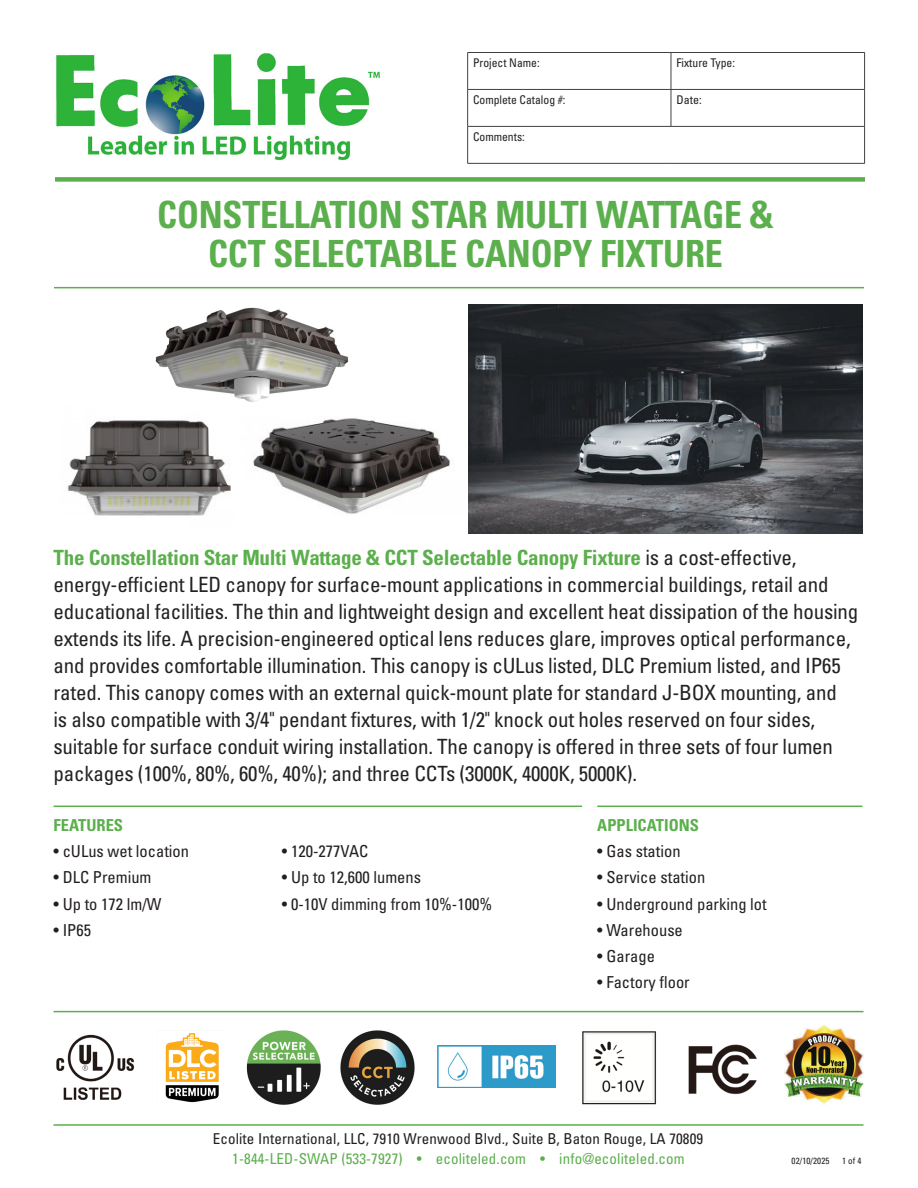
<style>
.page{position:relative;width:918px;height:1188px;background:#fff}
.page>*{position:absolute;margin:0;border:0;box-sizing:border-box;transform-origin:0 0}
.t1{font:700 condensed 37.5px/39px "Univers LT Std";letter-spacing:-.005em;color:#5caf4d;text-align:center;scale:.96 1}
.t2{font:condensed 21px/27px "Univers LT Std";letter-spacing:-.01em;color:#222}
.t3{font:condensed 16.5px "Univers LT Std";color:#231f20}
.t4{font:700 condensed 16.5px "Univers LT Std";color:#5caf4d}
.t5{font:condensed 15px "Univers LT Std";letter-spacing:.01em;color:#231f20}
.t6{font:condensed 15px "Univers LT Std";letter-spacing:.01em;color:#5caf4d}
.t7{font:condensed 12px "Univers LT Std";color:#231f20}
.t8{font:condensed 9px "Univers LT Std";letter-spacing:.01em;color:#231f20}
.s1{font-weight:700;color:#5caf4d}
</style>
<div class="page">
<hr style="left:54px;top:1124px;width:810px;height:2px;background:#5caf4d">
<div style="left:55px;top:177px;width:810px;height:5px;background:#5caf4d"></div>
<hr style="left:467px;top:52px;width:204px;height:1px;background:#414142">
<hr style="left:467px;top:53px;width:1px;height:36px;background:#414142">
<hr style="left:671px;top:52px;width:194px;height:1px;background:#414142">
<hr style="left:671px;top:53px;width:1px;height:36px;background:#414142">
<hr style="left:864px;top:53px;width:1px;height:36px;background:#414142">
<hr style="left:467px;top:89px;width:204px;height:1px;background:#414142">
<hr style="left:467px;top:90px;width:1px;height:36px;background:#414142">
<hr style="left:671px;top:89px;width:194px;height:1px;background:#414142">
<hr style="left:671px;top:90px;width:1px;height:36px;background:#414142">
<hr style="left:864px;top:90px;width:1px;height:36px;background:#414142">
<hr style="left:467px;top:126px;width:204px;height:1px;background:#414142">
<hr style="left:467px;top:127px;width:1px;height:36px;background:#414142">
<hr style="left:671px;top:126px;width:194px;height:1px;background:#414142">
<hr style="left:864px;top:127px;width:1px;height:36px;background:#414142">
<hr style="left:467px;top:163px;width:204px;height:1px;background:#414142">
<hr style="left:671px;top:163px;width:194px;height:1px;background:#414142">
<img style="left:56px;top:53px;width:324px;height:108px">
<hr style="left:54px;top:806px;width:528px;height:1px;background:#5caf4d">
<hr style="left:597px;top:806px;width:265px;height:1px;background:#5caf4d">
<hr style="left:54px;top:287px;width:810px;height:1px;background:#5caf4d">
<hr style="left:54px;top:1011px;width:810px;height:1px;background:#5caf4d">
<img style="left:468px;top:305px;width:394px;height:229px">
<img style="left:785px;top:1026px;width:79px;height:78px">
<img style="left:438px;top:1045px;width:118px;height:42px">
<img style="left:246px;top:1030px;width:75px;height:75px">
<img style="left:340px;top:1030px;width:75px;height:75px">
<img style="left:688px;top:1044px;width:69px;height:51px">
<img style="left:155px;top:307px;width:194px;height:95px">
<img style="left:67px;top:420px;width:164px;height:96px">
<img style="left:253px;top:418px;width:197px;height:96px">
<img style="left:582px;top:1031px;width:74px;height:73px">
<img style="left:165px;top:1033px;width:54px;height:70px">
<img style="left:56px;top:1034px;width:79px;height:66px">
<p class="t7" style="left:473px;top:55px;width:68px">Project Name:</p>
<p class="t7" style="left:676px;top:55px;width:60px">Fixture Type:</p>
<p class="t7" style="left:473px;top:92px;width:94px">Complete Catalog #:</p>
<p class="t7" style="left:676px;top:92px;width:27px">Date:</p>
<p class="t7" style="left:473px;top:129px;width:53px">Comments:</p>
<p class="t1" style="left:157px;top:195px;width:644px">CONSTELLATION STAR MULTI WATTAGE &amp;<br>CCT SELECTABLE CANOPY FIXTURE</p>
<p class="t2" style="left:54px;top:544px;width:806px"><span class="s1">The Constellation Star Multi Wattage &amp; CCT Selectable Canopy Fixture</span> is a cost-effective, energy-efficient LED canopy for surface-mount applications in commercial buildings, retail and educational facilities. The thin and lightweight design and excellent heat dissipation of the housing extends its life. A precision-engineered optical lens reduces glare, improves optical performance, and provides comfortable illumination. This canopy is cULus listed, DLC Premium listed, and IP65 rated. This canopy comes with an external quick-mount plate for standard J-BOX mounting, and<br>is also compatible with 3/4" pendant fixtures, with 1/2" knock out holes reserved on four sides, suitable for surface conduit wiring installation. The canopy is offered in three sets of four lumen packages (100%, 80%, 60%, 40%); and three CCTs (3000K, 4000K, 5000K).</p>
<p class="t4" style="left:54px;top:815px;width:71px">FEATURES</p>
<p class="t3" style="left:54px;top:841px;width:137px">• cULus wet location</p>
<p class="t3" style="left:54px;top:867px;width:100px">• DLC Premium</p>
<p class="t3" style="left:54px;top:893px;width:110px">• Up to 172 lm/W</p>
<p class="t3" style="left:54px;top:920px;width:39px">• IP65</p>
<p class="t3" style="left:282px;top:841px;width:88px">• 120-277VAC</p>
<p class="t3" style="left:282px;top:867px;width:141px">• Up to 12,600 lumens</p>
<p class="t3" style="left:282px;top:893px;width:212px">• 0-10V dimming from 10%-100%</p>
<p class="t4" style="left:597px;top:815px;width:103px">APPLICATIONS</p>
<p class="t3" style="left:597px;top:841px;width:85px">• Gas station</p>
<p class="t3" style="left:597px;top:867px;width:110px">• Service station</p>
<p class="t3" style="left:597px;top:893px;width:171px">• Underground parking lot</p>
<p class="t3" style="left:597px;top:920px;width:87px">• Warehouse</p>
<p class="t3" style="left:597px;top:946px;width:59px">• Garage</p>
<p class="t3" style="left:597px;top:972px;width:94px">• Factory floor</p>
<p class="t5" style="left:213px;top:1129px;width:492px">Ecolite International, LLC, 7910 Wrenwood Blvd., Suite B, Baton Rouge, LA 70809</p>
<p class="t6" style="left:232px;top:1149px;width:454px">1-844-LED-SWAP (533-7927) • ecoliteled.com • info@ecoliteled.com</p>
<p class="t8" style="left:792px;top:1155px;width:39px">02/10/2025</p>
<p class="t8" style="left:842px;top:1155px;width:21px">1 of 4</p>
</div>
